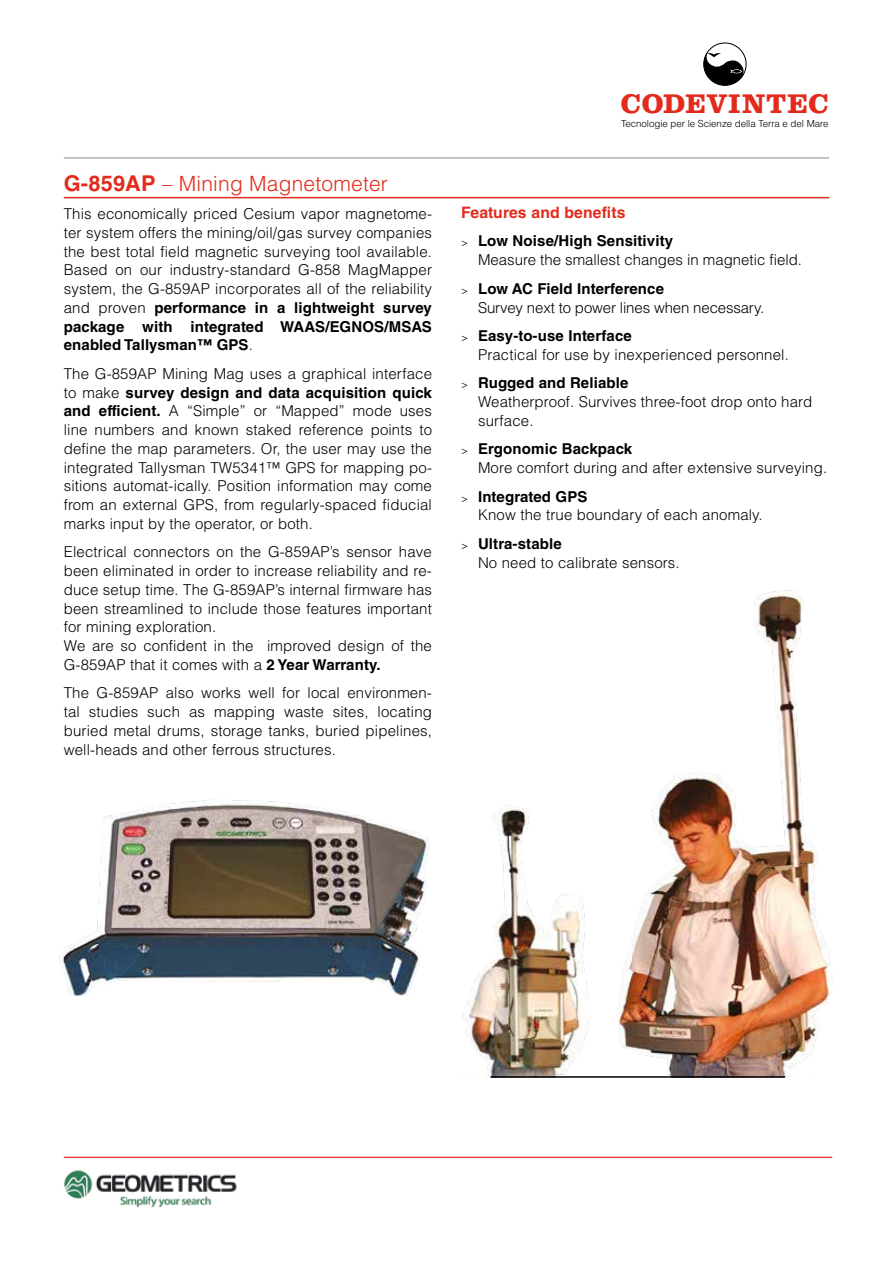
<style>
.page{position:relative;width:893px;height:1263px;background:#fff}
.page>*{position:absolute;margin:0;border:0;box-sizing:border-box;transform-origin:0 0}
.t1{font:700 28.05px "Clarendon LT Std";letter-spacing:.03em;color:#e22b1c}
.t2{font:300 21px "Helvetica LT Std";letter-spacing:.01em;color:#e22b1c}
.t3{font:700 15.75px "Helvetica LT Std";letter-spacing:.01em;color:#e22b1c}
.t4{font:300 15px/18.8px "Helvetica LT Std";letter-spacing:.01em;color:#000}
.t5{font:300 15px/18.8px "Helvetica LT Std";letter-spacing:-.01em;color:#000}
.t6{font:300 9.75px "Helvetica LT Std";letter-spacing:-.005em;color:#000}
.s1{font-weight:700;font-size:21.75px}
.s2{font-weight:700}
.s3{font-size:10.5px}
</style>
<div class="page">
<img style="left:462px;top:590px;width:369px;height:487px">
<img style="left:59px;top:800px;width:370px;height:196px">
<hr style="left:491px;top:1076px;width:293px;height:2px;background:#000">
<hr style="left:64px;top:157px;width:765px;height:2px;background:#9d9d9c">
<hr style="left:64px;top:1157px;width:768px;height:1px;background:#e22b1c">
<svg style="left:704px;top:43px;width:42px;height:42px"></svg>
<div style="left:703px;top:43px;width:44px;height:43px;border:1px solid #000;border-radius:50%"></div>
<hr style="left:64px;top:197px;width:765px;height:1px;background:#e22b1c">
<img style="left:64px;top:1170px;width:173px;height:38px">
<h2 class="t2" style="left:64px;top:170px;width:326px"><span class="s1">G-859AP</span> – Mining Magnetometer</h2>
<p class="t4" style="left:64px;top:204px;width:370px;text-align:justify">This economically priced Cesium vapor magnetome&shy;ter system offers the mining/oil/gas survey companies the best total field magnetic surveying tool available.<br>Based on our industry-standard G-858 MagMapper system, the G-859AP incorporates all of the reliability and proven <span class="s2">performance in a lightweight survey package with integrated WAAS/EGNOS/MSAS enabled Tallysman™ GPS</span>.</p>
<p class="t4" style="left:64px;top:364px;width:370px;text-align:justify">The G-859AP Mining Mag uses a graphical interface to make <span class="s2">survey design and data acquisition quick and efficient.</span> A “Simple” or “Mapped” mode uses line numbers and known staked reference points to define the map parameters. Or, the user may use the integrated Tallysman TW5341™ GPS for mapping po&shy;sitions automat-ically. Position information may come from an external GPS, from regularly-spaced fiducial marks input by the operator, or both.</p>
<p class="t4" style="left:64px;top:542px;width:370px">Electrical connectors on the G-859AP’s sensor have been eliminated in order to increase reliability and re&shy;duce setup time. The G-859AP’s internal firmware has been streamlined to include those features important for mining exploration.<br>We are so confident in the improved design of the G-859AP that it comes with a <span class="s2">2 Year Warranty.</span></p>
<p class="t4" style="left:64px;top:683px;width:370px;text-align:justify">The G-859AP also works well for local environmen&shy;tal studies such as mapping waste sites, locating buried metal drums, storage tanks, buried pipelines, well-heads and other ferrous structures.</p>
<h1 class="t1" style="left:621px;top:87px;width:209px">CODEVINTEC</h1>
<p class="t6" style="left:621px;top:117px;width:209px">Tecnologie per le Scienze della Terra e del Mare</p>
<p class="t3" style="left:461px;top:203px;width:166px">Features and benefits</p>
<p class="t4" style="left:478px;top:232px;width:326px;text-indent:-17px"><span class="s3">&gt;</span> <span class="s2">Low Noise/High Sensitivity<br></span>Measure the smallest changes in magnetic field.</p>
<p class="t5" style="left:478px;top:279px;width:288px;text-indent:-17px"><span class="s3">&gt;</span> <span class="s2">Low AC Field Interference<br></span>Survey next to power lines when necessary.</p>
<p class="t4" style="left:478px;top:326px;width:312px;text-indent:-17px"><span class="s3">&gt;</span> <span class="s2">Easy-to-use Interface<br></span>Practical for use by inexperienced personnel.</p>
<p class="t4" style="left:478px;top:373px;width:336px;text-indent:-17px"><span class="s3">&gt;</span> <span class="s2">Rugged and Reliable<br></span>Weatherproof. Survives three-foot drop onto hard surface.</p>
<p class="t4" style="left:478px;top:439px;width:351px;text-indent:-17px"><span class="s3">&gt;</span> <span class="s2">Ergonomic Backpack<br></span>More comfort during and after extensive surveying.</p>
<p class="t4" style="left:478px;top:487px;width:286px;text-indent:-17px"><span class="s3">&gt;</span> <span class="s2">Integrated GPS<br></span>Know the true boundary of each anomaly.</p>
<p class="t4" style="left:478px;top:534px;width:203px;text-indent:-17px"><span class="s3">&gt;</span> <span class="s2">Ultra-stable<br></span>No need to calibrate sensors.</p>
</div>
